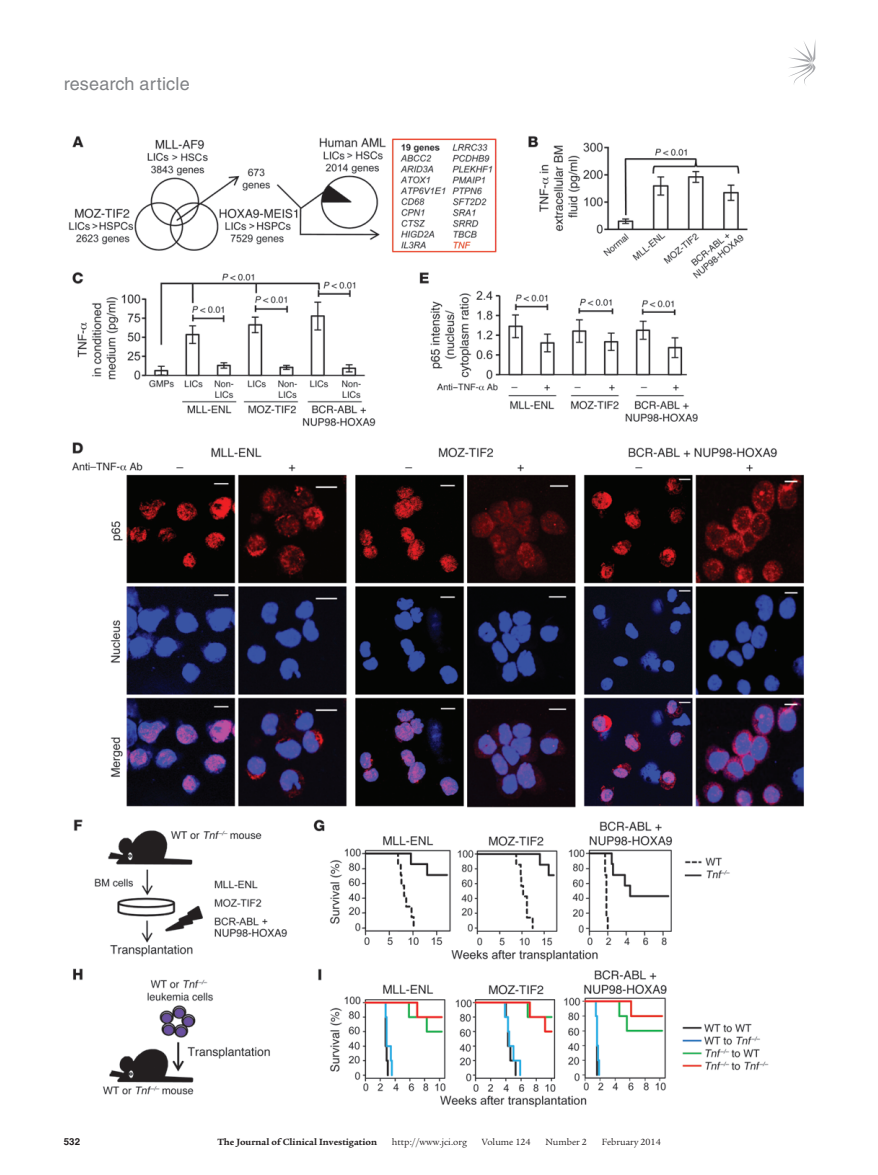
<style>
.page{position:relative;width:878px;height:1175px;background:#fff}
.page>*{position:absolute;margin:0;border:0;box-sizing:border-box;transform-origin:0 0}
.t1{font:18px "Helvetica LT Std";letter-spacing:.01em;color:#808285}
.t2{font:9.75px "Legacy Serif Std";color:#231f20}
.t3{font:700 9.75px "Legacy Serif Std";color:#231f20}
.t4{font:700 9.75px "Helvetica LT Std";color:#231f20}
</style>
<div class="page">
<svg style="left:789px;top:42px;width:26px;height:43px"></svg>
<img style="left:68px;top:136px;width:736px;height:972px">
<h1 class="t1" style="left:64px;top:73px;width:127px">research article</h1>
<p class="t4" style="left:64px;top:1135px;width:18px">532</p>
<p class="t3" style="left:217px;top:1135px;width:161px">The Journal of Clinical Investigation</p>
<p class="t2" style="left:392px;top:1136px;width:77px">http://www.jci.org</p>
<p class="t2" style="left:481px;top:1136px;width:50px">Volume 124</p>
<p class="t2" style="left:545px;top:1136px;width:43px">Number 2</p>
<p class="t2" style="left:601px;top:1136px;width:61px">February 2014</p>
</div>
